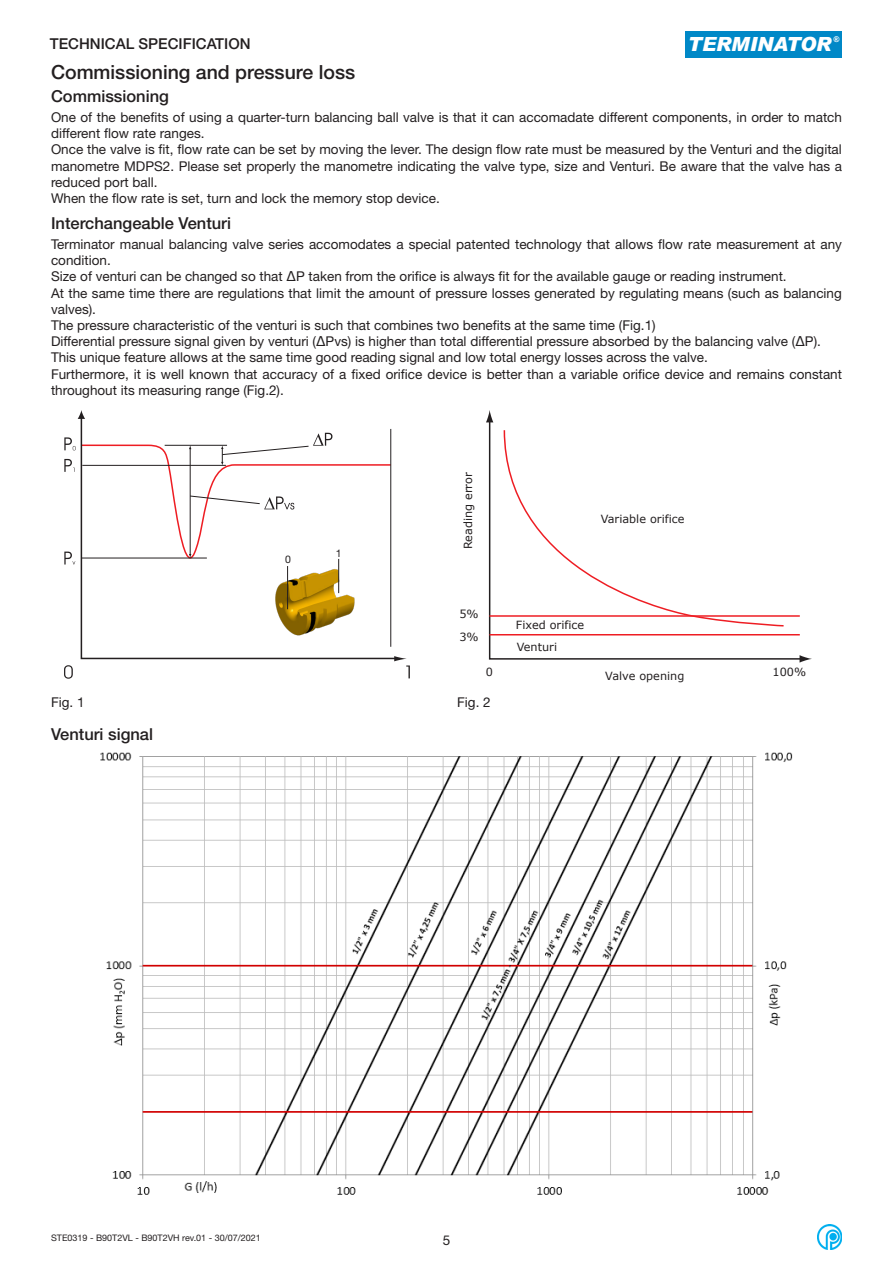
<style>
.page{position:relative;width:893px;height:1263px;background:#fff}
.page>*{position:absolute;margin:0;border:0;box-sizing:border-box;transform-origin:0 0}
.titolo4_sommario{font:500 19.5px "Helvetica Neue";color:#231f20}
.t1{font:italic 900 19.5px "Arial";color:#fff}
.Corpo{font:500 16.5px "Helvetica Neue";color:#231f20}
.t2{font:500 15px "Helvetica Neue";color:#231f20}
.Corpo-2{font:13.5px/16.2px "Helvetica Neue";color:#231f20}
.Formule{font:13.5px "Helvetica Neue";color:#231f20}
.t3{font:11.25px/21.8px "Verdana";color:#231f20}
.Corpo-3{font:10.5px "Helvetica Neue";color:#231f20}
.t4{font:9px "Helvetica Neue";color:#231f20}
.t5{font:italic 900 7.8px "Arial";color:#fff}
.s1{font-family:"Verdana"}
</style>
<div class="page">
<img style="left:817px;top:1225px;width:25px;height:24px">
<div style="left:685px;top:31px;width:157px;height:26px;background:#0088c7"></div>
<svg style="left:80px;top:419px;width:314px;height:241px"></svg>
<svg style="left:78px;top:410px;width:7px;height:9px"></svg>
<svg style="left:64px;top:665px;width:9px;height:14px"></svg>
<svg style="left:394px;top:656px;width:16px;height:22px"></svg>
<hr style="left:390px;top:429px;width:1px;height:218px;background:#231f20">
<svg style="left:64px;top:433px;width:328px;height:147px"></svg>
<svg style="left:488px;top:422px;width:312px;height:238px"></svg>
<svg style="left:799px;top:655px;width:13px;height:8px"></svg>
<svg style="left:486px;top:410px;width:7px;height:12px"></svg>
<hr style="left:489px;top:634px;width:311px;height:1px;background:#ee1d23">
<hr style="left:489px;top:615px;width:311px;height:2px;background:#ee1d23">
<svg style="left:503px;top:429px;width:282px;height:198px"></svg>
<img style="left:265px;top:564px;width:94px;height:77px">
<hr style="left:287px;top:566px;width:1px;height:43px;background:#231f20">
<hr style="left:338px;top:559px;width:1px;height:34px;background:#231f20">
<img style="left:100px;top:752px;width:693px;height:443px">
<p class="t2" style="left:50px;top:35px;width:202px">TECHNICAL SPECIFICATION</p>
<p class="titolo4_sommario" style="left:51px;top:60px;width:306px">Commissioning and pressure loss</p>
<h1 class="t1" style="left:688px;top:32px;width:145px">TERMINATOR</h1>
<p class="t5" style="left:833px;top:35px;width:8px">®</p>
<p class="Corpo" style="left:51px;top:86px;width:119px">Commissioning</p>
<p class="Corpo-2" style="left:51px;top:109px;width:792px">One of the benefits of using a quarter-turn balancing ball valve is that it can accomadate different components, in order to match different flow rate ranges.</p>
<p class="Corpo-2" style="left:51px;top:141px;width:792px;text-align:justify">Once the valve is fit, flow rate can be set by moving the lever. The design flow rate must be measured by the Venturi and the digital manometre MDPS2. Please set properly the manometre indicating the valve type, size and Venturi. Be aware that the valve has a reduced port ball.</p>
<p class="Corpo-2" style="left:51px;top:190px;width:390px">When the flow rate is set, turn and lock the memory stop device.</p>
<p class="Corpo" style="left:51px;top:214px;width:182px">Interchangeable Venturi</p>
<p class="Corpo-2" style="left:51px;top:236px;width:792px">Terminator manual balancing valve series accomodates a special patented technology that allows flow rate measurement at any condition.</p>
<p class="Corpo-2" style="left:51px;top:268px;width:737px">Size of venturi can be changed so that <span class="s1">Δ</span>P taken from the orifice is always fit for the available gauge or reading instrument.</p>
<p class="Corpo-2" style="left:51px;top:285px;width:792px">At the same time there are regulations that limit the amount of pressure losses generated by regulating means (such as balancing valves).</p>
<p class="Corpo-2" style="left:51px;top:317px;width:606px">The pressure characteristic of the venturi is such that combines two benefits at the same time (Fig.1)</p>
<p class="Corpo-2" style="left:51px;top:333px;width:771px">Differential pressure signal given by venturi (<span class="s1">Δ</span>Pvs) is higher than total differential pressure absorbed by the balancing valve (<span class="s1">Δ</span>P).</p>
<p class="Corpo-2" style="left:51px;top:349px;width:658px">This unique feature allows at the same time good reading signal and low total energy losses across the valve.</p>
<p class="Corpo-2" style="left:51px;top:366px;width:792px">Furthermore, it is well known that accuracy of a fixed orifice device is better than a variable orifice device and remains constant throughout its measuring range (Fig.2).</p>
<p class="Corpo-3" style="left:285px;top:553px;width:7px">0</p>
<p class="Corpo-3" style="left:336px;top:547px;width:7px">1</p>
<p class="t3" style="left:457px;top:549px;width:79px;rotate:-90deg">Reading error</p>
<p class="t3" style="left:601px;top:509px;width:85px">Variable orifice</p>
<p class="t3" style="left:459px;top:603px;width:21px">5%</p>
<p class="t3" style="left:459px;top:626px;width:21px">3%</p>
<p class="t3" style="left:516px;top:614px;width:70px">Fixed orifice<br>Venturi</p>
<p class="t3" style="left:486px;top:661px;width:9px">0</p>
<p class="t3" style="left:605px;top:665px;width:81px">Valve opening</p>
<p class="t3" style="left:773px;top:661px;width:35px">100%</p>
<p class="Formule" style="left:51px;top:694px;width:35px">Fig. 1</p>
<p class="Formule" style="left:457px;top:694px;width:35px">Fig. 2</p>
<p class="Corpo" style="left:51px;top:724px;width:104px">Venturi signal</p>
<p class="t4" style="left:51px;top:1233px;width:211px">STE0319 - B90T2VL - B90T2VH rev.01 - 30/07/2021</p>
<p class="Corpo-2" style="left:443px;top:1231px;width:9px">5</p>
</div>
